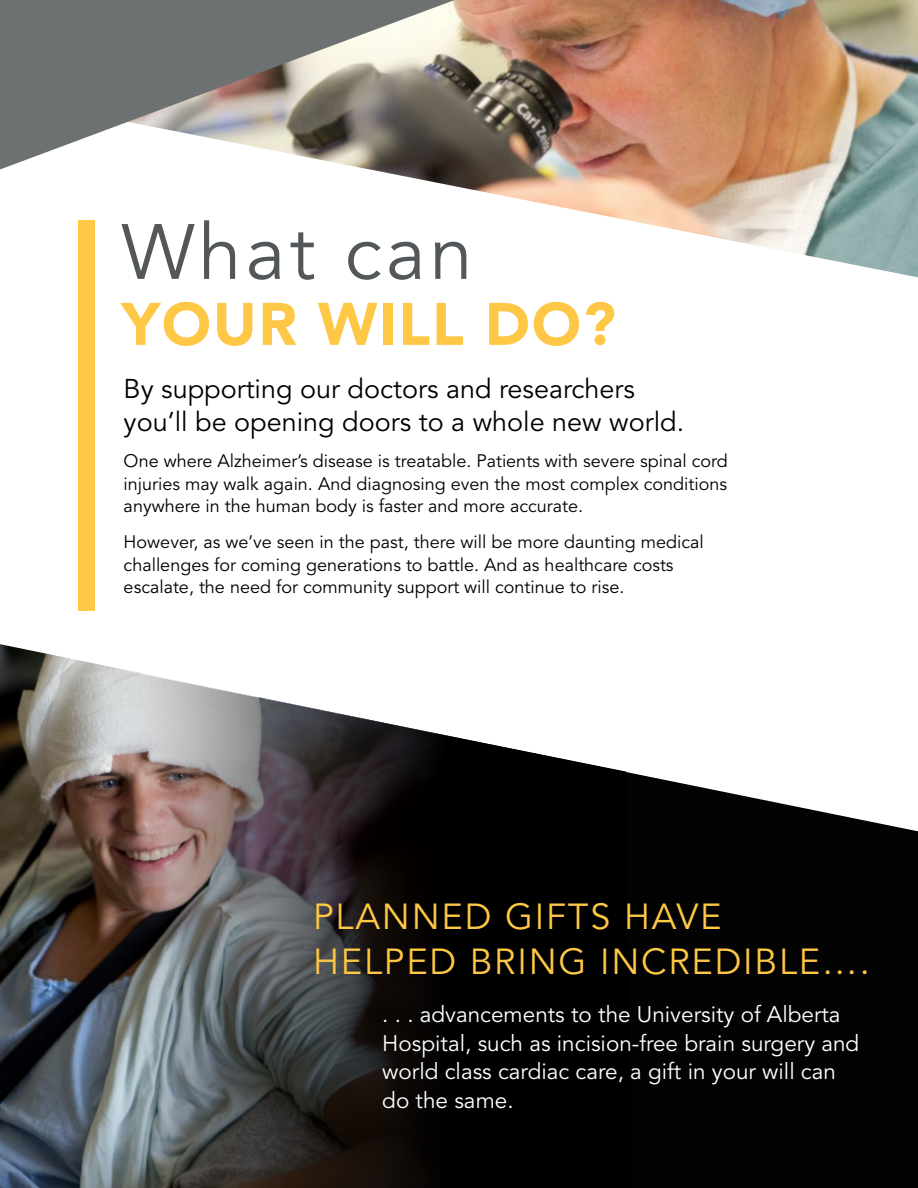
<style>
.page{position:relative;width:918px;height:1188px;background:#fff}
.page>*{position:absolute;margin:0;border:0;box-sizing:border-box;transform-origin:0 0}
.t1{font:77.4px "Avenir LT Std";letter-spacing:.05em;color:#52575a}
.t2{font:900 59.25px "Avenir LT Std";letter-spacing:.03em;color:#fec745}
.t3{font:36px/45px "Avenir LT Std";letter-spacing:.05em;color:#fec745}
.t4{font:27px/33px "Avenir LT Std";color:#000}
.t5{font:22.5px/28.5px "Avenir LT Std";color:#fff}
.t6{font:18px/22.5px "Avenir LT Std";color:#000;text-align:justify}
</style>
<div class="page">
<svg style="left:633px;top:773px;width:285px;height:415px;background:#151515"></svg>
<img style="left:368px;top:0;width:550px;height:277px">
<img style="left:0;top:644px;width:633px;height:544px">
<svg style="left:0;top:0;width:455px;height:169px;background:#92908c"></svg>
<div style="left:78px;top:220px;width:17px;height:391px;background:#fec745"></div>
<h1 class="t1" style="left:122px;top:208px;width:353px">What can</h1>
<h2 class="t2" style="left:122px;top:288px;width:496px">YOUR WILL DO?</h2>
<h3 class="t4" style="left:124px;top:373px;width:562px">By supporting our doctors and researchers you’ll be opening doors to a whole new world.</h3>
<p class="t6" style="left:124px;top:450px;width:606px">One where Alzheimer’s disease is treatable. Patients with severe spinal cord injuries may walk again. And diagnosing even the most complex conditions anywhere in the human body is faster and more accurate.</p>
<p class="t6" style="left:124px;top:531px;width:582px;text-align:left">However, as we’ve seen in the past, there will be more daunting medical challenges for coming generations to battle. And as healthcare costs escalate, the need for community support will continue to rise.</p>
<h3 class="t3" style="left:313px;top:895px;width:558px">PLANNED GIFTS HAVE<br>HELPED BRING INCREDIBLE….</h3>
<p class="t5" style="left:382px;top:1001px;width:479px">. . . advancements to the University of Alberta Hospital, such as incision-free brain surgery and world class cardiac care, a gift in your will can do the same.</p>
</div>
